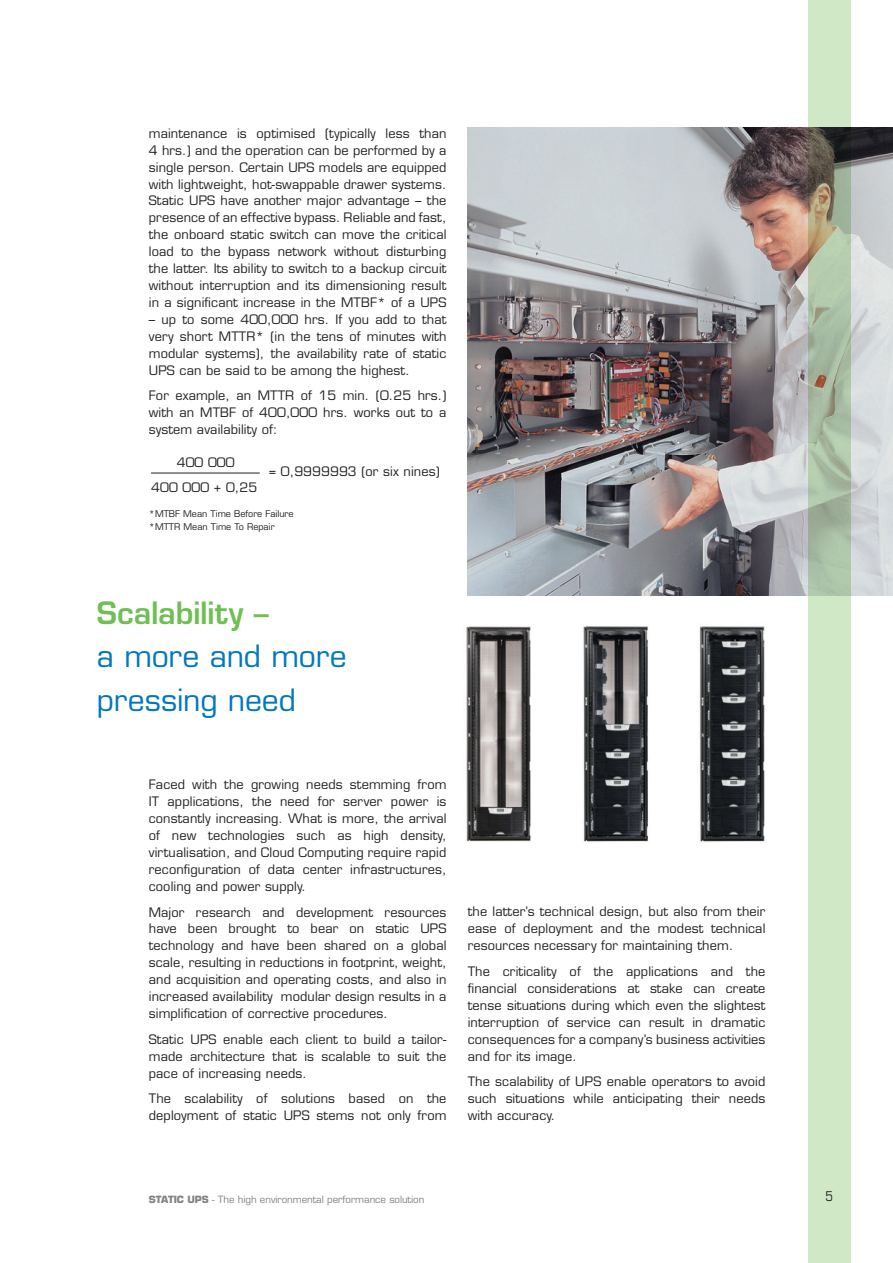
<style>
.page{position:relative;width:893px;height:1263px;background:#fff}
.page>*{position:absolute;margin:0;border:0;box-sizing:border-box;transform-origin:0 0}
.t1{font:30px/43.5px "Eurostile";color:#0077c0}
.t2{font:600 30px "Eurostile";letter-spacing:-.005em;color:#6fbf54}
.t3{font:condensed 13.5px "Eurostile";color:#231f20}
.t4{font:12.75px/17px "Eurostile";letter-spacing:.01em;color:#231f20;text-align:justify}
.t5{font:9.75px "Eurostile";letter-spacing:-.005em;color:#808285}
.t6{font:9px/12.6px "Eurostile";color:#231f20}
.s1{font-weight:700}
</style>
<div class="page">
<img style="left:468px;top:128px;width:425px;height:467px">
<svg style="left:808px;top:0;width:42px;height:1263px;fill:#d1e8c6"></svg>
<img style="left:466px;top:626px;width:65px;height:216px">
<img style="left:583px;top:626px;width:65px;height:216px">
<img style="left:699px;top:626px;width:66px;height:216px">
<hr style="left:151px;top:473px;width:109px;height:1px;background:#231f20">
<p class="t4" style="left:149px;top:125px;width:299px">maintenance is optimised (typically less than 4 hrs.) and the operation can be performed by a single person. Certain UPS models are equipped with lightweight, hot-swappable drawer systems.<br>Static UPS have another major advantage – the presence of an effective bypass. Reliable and fast, the onboard static switch can move the critical load to the bypass network without disturbing the latter. Its ability to switch to a backup circuit without interruption and its dimensioning result in a significant increase in the MTBF* of a UPS</p>
<p class="t4" style="left:149px;top:311px;width:299px">– up to some 400,000 hrs. If you add to that very short MTTR* (in the tens of minutes with modular systems), the availability rate of static UPS can be said to be among the highest.</p>
<p class="t4" style="left:149px;top:387px;width:299px">For example, an MTTR of 15 min. (0.25 hrs.) with an MTBF of 400,000 hrs. works out to a system availability of:</p>
<p class="t4" style="left:269px;top:463px;width:172px">= 0,9999993 (or six nines)</p>
<p class="t6" style="left:149px;top:508px;width:146px">*MTBF Mean Time Before Failure *MTTR Mean Time To Repair</p>
<p class="t4" style="left:151px;top:450px;width:107px;line-height:25.5px;text-align:center">400 000<br>400 000 + 0,25</p>
<h1 class="t2" style="left:97px;top:594px;width:173px">Scalability –</h1>
<h1 class="t1" style="left:97px;top:634px;width:251px">a more and more pressing need</h1>
<p class="t4" style="left:149px;top:776px;width:299px">Faced with the growing needs stemming from IT applications, the need for server power is constantly increasing. What is more, the arrival of new technologies such as high density, virtualisation, and Cloud Computing require rapid reconfiguration of data center infrastructures, cooling and power supply.</p>
<p class="t4" style="left:149px;top:903px;width:299px">Major research and development resources have been brought to bear on static UPS technology and have been shared on a global scale, resulting in reductions in footprint, weight, and acquisition and operating costs, and also in increased availability modular design results in a simplification of corrective procedures.</p>
<p class="t4" style="left:149px;top:1030px;width:299px">Static UPS enable each client to build a tailor&shy;made architecture that is scalable to suit the pace of increasing needs.</p>
<p class="t4" style="left:149px;top:1090px;width:299px">The scalability of solutions based on the deployment of static UPS stems not only from</p>
<p class="t4" style="left:468px;top:903px;width:299px">the latter’s technical design, but also from their ease of deployment and the modest technical resources necessary for maintaining them.</p>
<p class="t4" style="left:468px;top:963px;width:299px">The criticality of the applications and the financial considerations at stake can create tense situations during which even the slightest interruption of service can result in dramatic consequences for a company’s business activities and for its image.</p>
<p class="t4" style="left:468px;top:1073px;width:299px">The scalability of UPS enable operators to avoid such situations while anticipating their needs with accuracy.</p>
<p class="t5" style="left:149px;top:1193px;width:277px"><span class="s1">STATIC UPS</span> - The high environmental performance solution</p>
<p class="t3" style="left:825px;top:1188px;width:9px">5</p>
</div>
